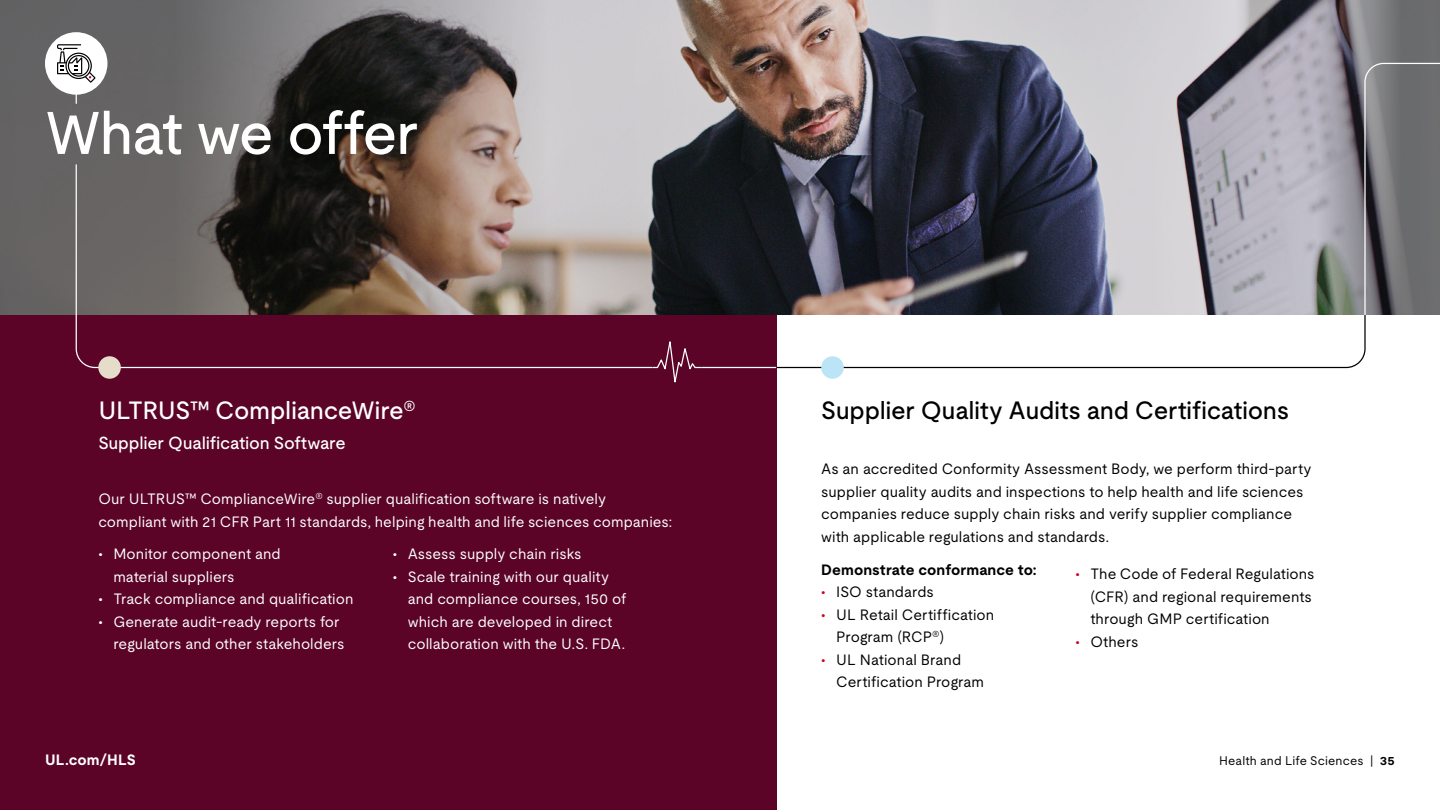
<style>
.page{position:relative;width:1440px;height:810px;background:#fff}
.page>*{position:absolute;margin:0;border:0;box-sizing:border-box;transform-origin:0 0}
.t1{font:500 60px "UL Moderat";letter-spacing:-.03em;color:#fff}
.t2{font:500 25px "UL Moderat";letter-spacing:-.015em;color:#000}
.t3{font:500 25px "UL Moderat";letter-spacing:-.015em;color:#fff}
.t4{font:500 17.5px "UL Moderat";letter-spacing:-.01em;color:#fff}
.t5{font:15px/22.5px "UL Moderat";color:#fff}
.t6{font:15px/22.5px "UL Moderat";color:#000}
.t7{font:700 15px "UL Moderat";letter-spacing:.005em;color:#000}
.t8{font:700 15px "UL Moderat";letter-spacing:.005em;color:#fff}
.t9{font:12.5px "UL Moderat";letter-spacing:.01em;color:#000}
.s1{color:#ca0123}
.s2{font-weight:700}
</style>
<div class="page">
<img style="left:799px;top:0;width:461px;height:62px">
<svg style="left:0;top:0;width:799px;height:315px;background:#6c6766"></svg>
<svg style="left:1260px;top:0;width:180px;height:62px;background:#79787e"></svg>
<div style="left:0;top:315px;width:776px;height:494px;background:#5b0428"></div>
<img style="left:775px;top:62px;width:665px;height:307px">
<svg style="left:654px;top:341px;width:48px;height:42px"></svg>
<div style="left:821px;top:356px;width:23px;height:23px;background:#bce4f7;border-radius:50%"></div>
<hr style="left:701px;top:367px;width:75px;height:1px;background:#fff">
<svg style="left:75px;top:163px;width:579px;height:206px"></svg>
<div style="left:98px;top:356px;width:23px;height:23px;background:#e5ddca;border-radius:50%"></div>
<div style="left:45px;top:32px;width:63px;height:63px;background:#fff;border-radius:50%"></div>
<svg style="left:57px;top:44px;width:38px;height:39px"></svg>
<h1 class="t1" style="left:45px;top:86px;width:375px">What we offer</h1>
<h2 class="t3" style="left:98px;top:391px;width:319px">ULTRUS™ ComplianceWire<sup>®</sup></h2>
<p class="t4" style="left:98px;top:429px;width:249px">Supplier Qualification Software</p>
<p class="t5" style="left:98px;top:487px;width:575px">Our ULTRUS™ ComplianceWire<sup>®</sup> supplier qualification software is natively compliant with 21 CFR Part 11 standards, helping health and life sciences companies:</p>
<p class="t5" style="left:113px;top:542px;width:169px;text-indent:-15px">• Monitor component and material suppliers</p>
<p class="t5" style="left:98px;top:587px;width:257px">• Track compliance and qualification</p>
<p class="t5" style="left:113px;top:610px;width:233px;text-indent:-15px">• Generate audit-ready reports for regulators and other stakeholders</p>
<p class="t5" style="left:393px;top:542px;width:190px">• Assess supply chain risks</p>
<p class="t5" style="left:408px;top:565px;width:220px;text-indent:-15px">• Scale training with our quality and compliance courses, 150 of which are developed in direct collaboration with the U.S. FDA.</p>
<h2 class="t2" style="left:821px;top:391px;width:469px">Supplier Quality Audits and Certifications</h2>
<p class="t6" style="left:821px;top:457px;width:492px">As an accredited Conformity Assessment Body, we perform third-party supplier quality audits and inspections to help health and life sciences companies reduce supply chain risks and verify supplier compliance with applicable regulations and standards.</p>
<p class="t7" style="left:821px;top:558px;width:217px">Demonstrate conformance to:</p>
<p class="t6" style="left:821px;top:580px;width:114px"><span class="s1">•</span> ISO standards</p>
<p class="t6" style="left:836px;top:603px;width:160px;text-indent:-15px"><span class="s1">•</span> UL Retail Certiffication<br>Program (RCP<sup>®</sup>)</p>
<p class="t6" style="left:836px;top:648px;width:149px;text-indent:-15px"><span class="s1">•</span> UL National Brand<br>Certification Program</p>
<p class="t6" style="left:1090px;top:562px;width:226px;text-indent:-15px"><span class="s1">•</span> The Code of Federal Regulations (CFR) and regional requirements through GMP certification</p>
<p class="t6" style="left:1075px;top:630px;width:65px"><span class="s1">•</span> Others</p>
<p class="t8" style="left:45px;top:748px;width:92px">UL.com/HLS</p>
<p class="t9" style="left:1219px;top:751px;width:177px">Health and Life Sciences | <span class="s2">35</span></p>
</div>
